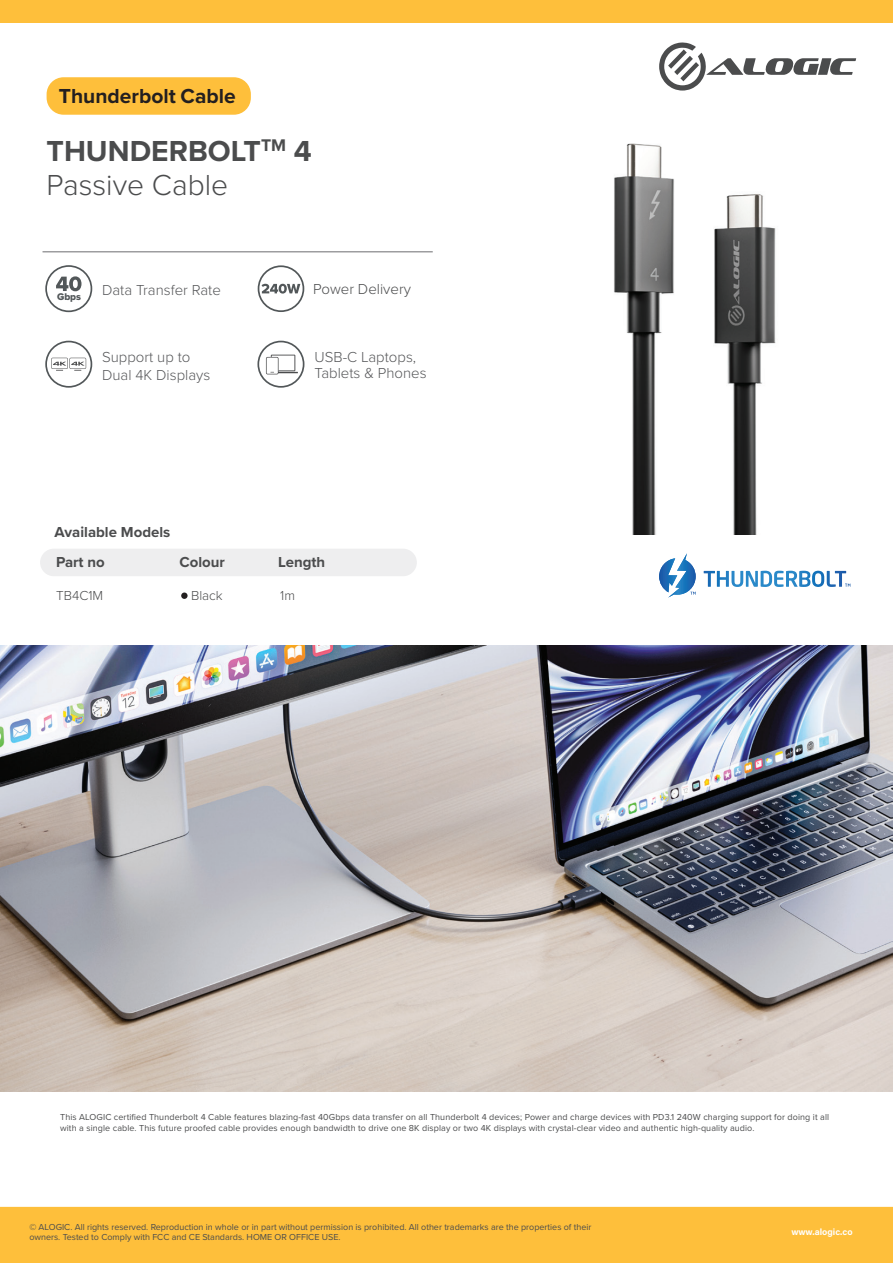
<style>
.page{position:relative;width:893px;height:1263px;background:#fff}
.page>*{position:absolute;margin:0;border:0;box-sizing:border-box;transform-origin:0 0}
.t1{font:700 30px/34.3px "Proxima Nova";color:#4b4c4d}
.t2{font:700 21px "Proxima Nova";color:#231f20}
.t3{font:300 15px/16.5px "Proxima Nova";color:#57585a}
.t4{font:700 15px "Proxima Nova";color:#4b4c4d}
.t5{font:300 15px "Proxima Nova";color:#4b4c4d}
.t6{font:300 13.5px "Proxima Nova";color:#4b4c4d}
.t7{font:10.05px "Proxima Nova Extrabld";color:#525759}
.t8{font:9px/10.8px "Proxima Nova";letter-spacing:.01em;color:#4b4c4d}
.t9{font:700 9px "Acumin Pro";color:#fff}
.s1{font-weight:300}
</style>
<div class="page">
<div style="left:0;top:1207px;width:893px;height:56px;background:#febf3b"></div>
<img style="left:614px;top:143px;width:162px;height:392px">
<div style="left:0;top:0;width:893px;height:22px;background:#febf3b"></div>
<div style="left:47px;top:77px;width:204px;height:38px;background:#febf3b;border-radius:17px"></div>
<svg style="left:659px;top:42px;width:197px;height:49px"></svg>
<hr style="left:43px;top:252px;width:390px;height:1px;background:#6c6d70">
<div style="left:41px;top:549px;width:375px;height:26px;background:#eeeeef;border-radius:13px"></div>
<div style="left:40px;top:549px;width:377px;height:27px;border:2px solid #eeeeef;border-radius:13px"></div>
<div style="left:181px;top:592px;width:7px;height:7px;background:#231f20;border-radius:50%"></div>
<svg style="left:257px;top:341px;width:47px;height:47px"></svg>
<svg style="left:45px;top:265px;width:47px;height:47px"></svg>
<svg style="left:258px;top:265px;width:46px;height:47px"></svg>
<img style="left:0;top:645px;width:893px;height:447px">
<svg style="left:774px;top:571px;width:50px;height:16px"></svg>
<svg style="left:659px;top:553px;width:37px;height:45px"></svg>
<svg style="left:45px;top:341px;width:47px;height:47px"></svg>
<h2 class="t2" style="left:59px;top:80px;width:178px">Thunderbolt Cable</h2>
<h1 class="t1" style="left:47px;top:133px;width:267px">THUNDERBOLT<sup>TM</sup> 4<br><span class="s1">Passive Cable</span></h1>
<p class="t7" style="left:57px;top:290px;width:26px">Gbps</p>
<h3 class="t3" style="left:102px;top:280px;width:120px">Data Transfer Rate</h3>
<h3 class="t3" style="left:102px;top:347px;width:110px;line-height:18px">Support up to<br>Dual 4K Displays</h3>
<h3 class="t4" style="left:55px;top:521px;width:117px">Available Models</h3>
<h3 class="t5" style="left:313px;top:278px;width:99px">Power Delivery</h3>
<h3 class="t3" style="left:314px;top:347px;width:114px">USB-C Laptops,<br>Tablets &amp; Phones</h3>
<h3 class="t4" style="left:56px;top:550px;width:50px">Part no</h3>
<h3 class="t4" style="left:179px;top:550px;width:47px">Colour</h3>
<h3 class="t4" style="left:278px;top:550px;width:49px">Length</h3>
<h3 class="t6" style="left:56px;top:586px;width:49px">TB4C1M</h3>
<h3 class="t6" style="left:191px;top:586px;width:33px">Black</h3>
<h3 class="t6" style="left:280px;top:586px;width:16px">1m</h3>
<p class="t8" style="left:60px;top:1111px;width:770px">This ALOGIC certified Thunderbolt 4 Cable features blazing-fast 40Gbps data transfer on all Thunderbolt 4 devices; Power and charge devices with PD3.1 240W charging support for doing it all with a single cable. This future proofed cable provides enough bandwidth to drive one 8K display or two 4K displays with crystal-clear video and authentic high-quality audio.</p>
<p class="t8" style="left:29px;top:1221px;width:564px">© ALOGIC. All rights reserved. Reproduction in whole or in part without permission is prohibited. All other trademarks are the properties of their owners. Tested to Comply with FCC and CE Standards. HOME OR OFFICE USE.</p>
<p class="t9" style="left:791px;top:1225px;width:63px">www.alogic.co</p>
</div>
